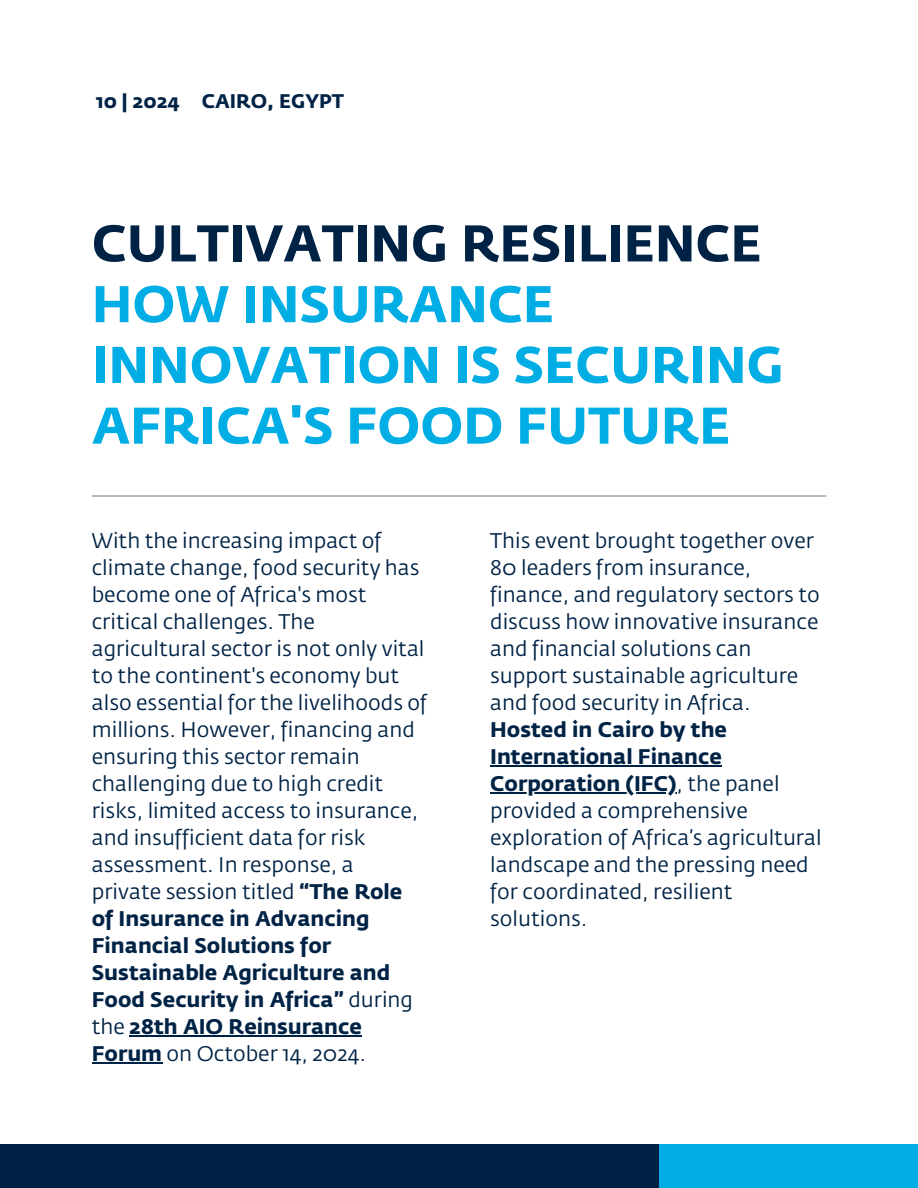
<style>
.page{position:relative;width:918px;height:1188px;background:#fff}
.page>*{position:absolute;margin:0;border:0;box-sizing:border-box;transform-origin:0 0}
.t1{font:700 51px/60.8px "Fedra Sans Std";color:#00ade4}
.t2{font:21px/27px "Fedra Sans Std";color:#002345}
.t3{font:700 19.5px "Fedra Sans Std";color:#002345}
.s1{color:#002345}
.s2{font-weight:700}
</style>
<div class="page">
<div style="left:0;top:1144px;width:918px;height:44px;background:#002345"></div>
<div style="left:659px;top:1144px;width:259px;height:44px;background:#00ade4"></div>
<hr style="left:92px;top:495px;width:734px;height:2px;background:#81887a">
<hr style="left:129px;top:1035px;width:233px;height:1px;background:#002345">
<hr style="left:92px;top:1062px;width:70px;height:1px;background:#002345">
<hr style="left:490px;top:765px;width:232px;height:1px;background:#002345">
<hr style="left:490px;top:792px;width:187px;height:2px;background:#002345">
<p class="t3" style="left:96px;top:93px;width:250px">10 | 2024 CAIRO, EGYPT</p>
<h2 class="t1" style="left:92px;top:217px;width:694px"><span class="s1">CULTIVATING RESILIENCE<br></span>HOW INSURANCE<br>INNOVATION IS SECURING<br>AFRICA'S FOOD FUTURE</h2>
<h2 class="t2" style="left:92px;top:529px;width:337px">With the increasing impact of climate change, food security has become one of Africa's most critical challenges. The agricultural sector is not only vital to the continent's economy but also essential for the livelihoods of millions. However, financing and ensuring this sector remain challenging due to high credit risks, limited access to insurance, and insufficient data for risk assessment. In response, a private session titled <span class="s2">“The Role of Insurance in Advancing<br>Financial Solutions for<br>Sustainable Agriculture and<br>Food Security in Africa”</span> during the <span class="s2">28th AIO Reinsurance<br>Forum</span> on October 14, 2024.</h2>
<h1 class="t2" style="left:490px;top:529px;width:331px">This event brought together over<br>80 leaders from insurance, finance, and regulatory sectors to discuss how innovative insurance and financial solutions can support sustainable agriculture and food security in Africa.<br><span class="s2">Hosted in Cairo by the<br>International Finance</span></h1>
<p class="t2" style="left:490px;top:772px;width:333px"><span class="s2">Corporation (IFC)</span>, the panel provided a comprehensive exploration of Africa’s agricultural landscape and the pressing need for coordinated, resilient solutions.</p>
</div>
